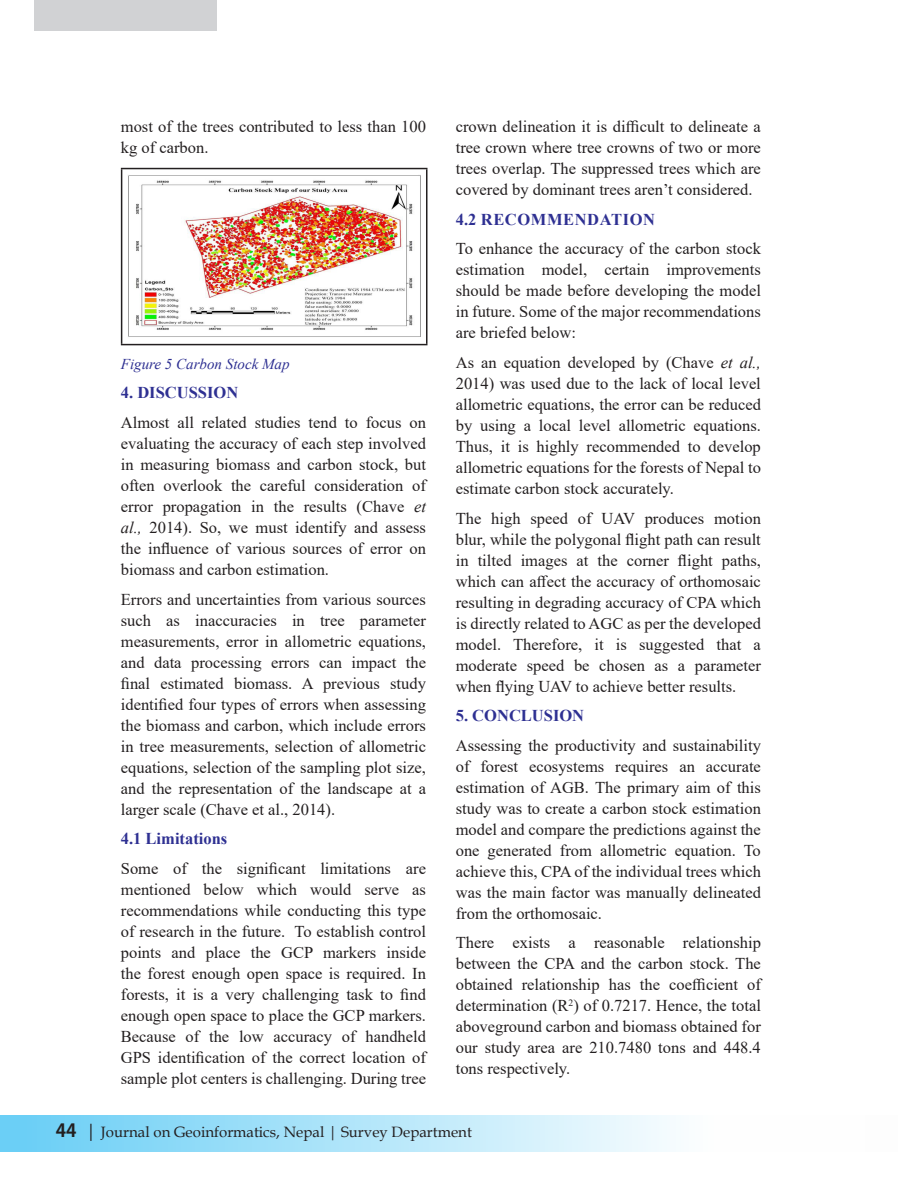
<style>
.page{position:relative;width:898px;height:1204px;background:#fff}
.page>*{position:absolute;margin:0;border:0;box-sizing:border-box;transform-origin:0 0}
.t1{font:16.5px/21px "Times New Roman";color:#231f20;text-align:justify}
.heading_1{font:700 16.5px "Times New Roman";color:#2e3092}
.heading_2{font:700 16.5px "Times New Roman";letter-spacing:.035em;color:#2e3092}
.heading_2-2{font:700 16.5px "Times New Roman";color:#2e3092}
.t2{font:15px "Book Antiqua";color:#231f20}
.t3{font:italic 15px "Times New Roman";color:#2e3092}
.s1{font-style:italic}
.s2{font-family:"Koz Go Pr 6 N";font-weight:700;font-size:18px}
.s3{font-size:18px}
</style>
<div class="page">
<div style="left:0;top:1114px;width:897px;height:37px;background:linear-gradient(to right,#6bcff6,#fff)"></div>
<div style="left:865px;top:1114px;width:32px;height:37px;background:#fdfdfd"></div>
<div style="left:35px;top:0;width:182px;height:31px;background:#d1d2d4"></div>
<hr style="left:121px;top:168px;width:306px;height:1px;background:#231f20">
<hr style="left:121px;top:169px;width:1px;height:175px;background:#231f20">
<hr style="left:426px;top:169px;width:1px;height:175px;background:#231f20">
<hr style="left:121px;top:344px;width:306px;height:1px;background:#231f20">
<img style="left:128px;top:175px;width:293px;height:162px">
<p class="t1" style="left:121px;top:116px;width:306px">most of the trees contributed to less than 100 kg of carbon.</p>
<p class="t3" style="left:121px;top:353px;width:170px">Figure 5 Carbon Stock Map</p>
<p class="heading_1" style="left:121px;top:381px;width:119px">4. DISCUSSION</p>
<p class="t1" style="left:121px;top:411px;width:306px">Almost all related studies tend to focus on evaluating the accuracy of each step involved in measuring biomass and carbon stock, but often overlook the careful consideration of error propagation in the results (Chave <span class="s1">et al.,</span> 2014). So, we must identify and assess the influence of various sources of error on biomass and carbon estimation.</p>
<p class="t1" style="left:121px;top:588px;width:306px">Errors and uncertainties from various sources such as inaccuracies in tree parameter measurements, error in allometric equations, and data processing errors can impact the final estimated biomass. A previous study identified four types of errors when assessing the biomass and carbon, which include errors in tree measurements, selection of allometric equations, selection of the sampling plot size, and the representation of the landscape at a larger scale (Chave et al., 2014).</p>
<p class="heading_2-2" style="left:121px;top:826px;width:108px">4.1 Limitations</p>
<p class="t1" style="left:121px;top:857px;width:306px">Some of the significant limitations are mentioned below which would serve as recommendations while conducting this type of research in the future. To establish control points and place the GCP markers inside the forest enough open space is required. In forests, it is a very challenging task to find enough open space to place the GCP markers.<br>Because of the low accuracy of handheld GPS identification of the correct location of sample plot centers is challenging. During tree</p>
<p class="t1" style="left:455px;top:116px;width:306px">crown delineation it is difficult to delineate a tree crown where tree crowns of two or more trees overlap. The suppressed trees which are covered by dominant trees aren’t considered.</p>
<p class="heading_2" style="left:455px;top:207px;width:201px">4.2 RECOMMENDATION</p>
<p class="t1" style="left:455px;top:238px;width:306px">To enhance the accuracy of the carbon stock estimation model, certain improvements should be made before developing the model in future. Some of the major recommendations are briefed below:</p>
<p class="t1" style="left:455px;top:351px;width:306px">As an equation developed by (Chave <span class="s1">et al., </span>2014) was used due to the lack of local level allometric equations, the error can be reduced by using a local level allometric equations.<br>Thus, it is highly recommended to develop allometric equations for the forests of Nepal to estimate carbon stock accurately.</p>
<p class="t1" style="left:455px;top:507px;width:306px">The high speed of UAV produces motion blur, while the polygonal flight path can result in tilted images at the corner flight paths, which can affect the accuracy of orthomosaic resulting in degrading accuracy of CPA which is directly related to AGC as per the developed model. Therefore, it is suggested that a moderate speed be chosen as a parameter when flying UAV to achieve better results.</p>
<p class="heading_1" style="left:455px;top:703px;width:130px">5. CONCLUSION</p>
<p class="t1" style="left:455px;top:734px;width:306px">Assessing the productivity and sustainability of forest ecosystems requires an accurate estimation of AGB. The primary aim of this study was to create a carbon stock estimation model and compare the predictions against the one generated from allometric equation. To achieve this, CPA of the individual trees which was the main factor was manually delineated from the orthomosaic.</p>
<p class="t1" style="left:455px;top:931px;width:306px">There exists a reasonable relationship between the CPA and the carbon stock. The obtained relationship has the coefficient of determination (R<sup>2</sup>) of 0.7217. Hence, the total aboveground carbon and biomass obtained for our study area are 210.7480 tons and 448.4 tons respectively.</p>
<p class="t2" style="left:56px;top:1121px;width:417px"><span class="s2">44</span> <span class="s3">|</span> Journal on Geoinformatics, Nepal | Survey Department</p>
</div>
